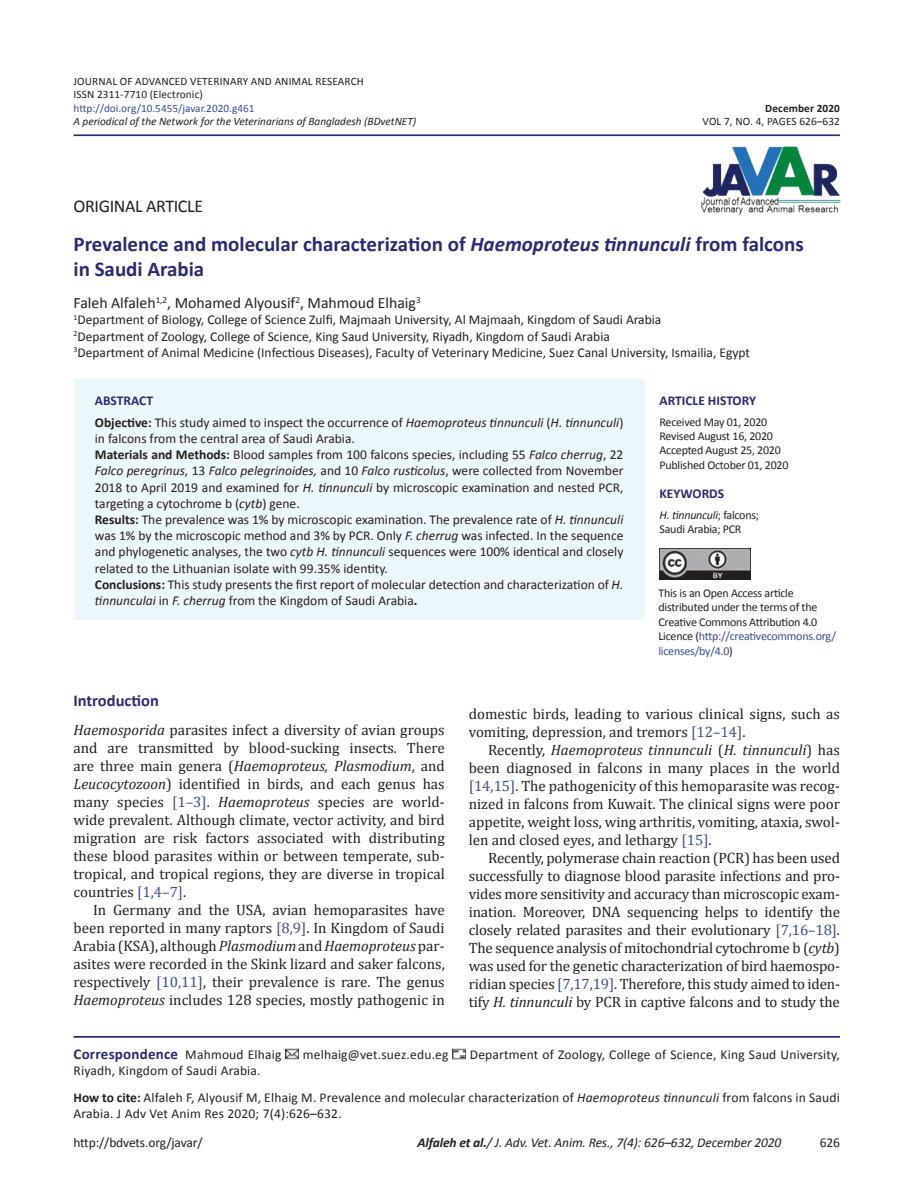
<style>
.page{position:relative;width:918px;height:1188px;background:#fff}
.page>*{position:absolute;margin:0;border:0;box-sizing:border-box;transform-origin:0 0}
.t1{font:700 21px/25.2px "Calibri";color:#292a77}
.t2{font:18px "Calibri";letter-spacing:-.02em;color:#241f1f}
.t3{font:700 16.5px "Calibri";color:#292a77}
.t4{font:15.75px "Calibri";color:#241f1f}
.t5{font:15px/18px "Cambria";color:#241f1f;text-align:justify}
.t6{font:700 15px "Calibri";letter-spacing:.015em;color:#292a77}
.t7{font:13.5px/16.2px "Calibri";color:#241f1f}
.t8{font:italic 13.5px "Calibri";letter-spacing:-.01em;color:#241f1f}
.t9{font:700 13.5px "Calibri";color:#292a77}
.t10{font:12px/14.4px "Calibri";letter-spacing:-.02em;color:#241f1f}
.t11{font:11.25px/13.5px "Calibri";letter-spacing:.01em;color:#241f1f}
.t12{font:italic 11.25px "Calibri";color:#241f1f}
.t13{font:11.25px "Calibri";color:#374e98}
.t14{font:700 11.25px "Calibri";letter-spacing:.01em;color:#241f1f}
.s1{font-style:italic}
.s2{font-weight:700;color:#292a77}
.s3{font-weight:700}
.s4{color:#374e98}
.s5{font-weight:400;font-size:13.5px;color:#241f1f}
</style>
<div class="page">
<hr style="left:74px;top:134px;width:766px;height:2px;background:#292a77">
<hr style="left:74px;top:1036px;width:766px;height:2px;background:#292a77">
<svg style="left:286px;top:1049px;width:13px;height:11px"></svg>
<svg style="left:453px;top:1049px;width:13px;height:11px"></svg>
<img style="left:700px;top:146px;width:141px;height:69px">
<div style="left:74px;top:380px;width:570px;height:240px;background:#ecf7fc"></div>
<img style="left:660px;top:549px;width:90px;height:30px">
<p class="t11" style="left:74px;top:74px;width:292px">JOURNAL OF ADVANCED VETERINARY AND ANIMAL RESEARCH<br>ISSN 2311-7710 (Electronic)</p>
<p class="t13" style="left:74px;top:101px;width:182px">http://doi.org/10.5455/javar.2020.g461</p>
<p class="t14" style="left:765px;top:101px;width:76px">December 2020</p>
<p class="t12" style="left:74px;top:115px;width:344px">A periodical of the Network for the Veterinarians of Bangladesh (BDvetNET)</p>
<p class="t11" style="left:703px;top:114px;width:139px">VOL 7, NO. 4, PAGES 626–632</p>
<p class="t2" style="left:74px;top:195px;width:131px">ORIGINAL ARTICLE</p>
<h1 class="t1" style="left:74px;top:230px;width:732px">Prevalence and molecular characterization of <span class="s1">Haemoproteus tinnunculi</span> from falcons in Saudi Arabia</h1>
<p class="t4" style="left:74px;top:293px;width:349px">Faleh Alfaleh<sup>1,2</sup>, Mohamed Alyousif<sup>2</sup>, Mahmoud Elhaig<sup>3</sup></p>
<p class="t7" style="left:74px;top:311px;width:678px"><sup>1</sup>Department of Biology, College of Science Zulfi, Majmaah University, Al Majmaah, Kingdom of Saudi Arabia<br><sup>2</sup>Department of Zoology, College of Science, King Saud University, Riyadh, Kingdom of Saudi Arabia<br><sup>3</sup>Department of Animal Medicine (Infectious Diseases), Faculty of Veterinary Medicine, Suez Canal University, Ismailia, Egypt</p>
<p class="t7" style="left:95px;top:388px;width:530px;line-height:22.2px"><span class="s2">ABSTRACT<br></span><span class="s3">Objective:</span> This study aimed to inspect the occurrence of <span class="s1">Haemoproteus tinnunculi</span> (<span class="s1">H. tinnunculi</span>)</p>
<p class="t7" style="left:95px;top:430px;width:530px">in falcons from the central area of Saudi Arabia.<br><span class="s3">Materials and Methods:</span> Blood samples from 100 falcons species, including 55 <span class="s1">Falco cherrug</span>, 22<br><span class="s1">Falco peregrinus</span>, 13 <span class="s1">Falco pelegrinoides,</span> and 10 <span class="s1">Falco rusticolus</span>, were collected from November 2018 to April 2019 and examined for <span class="s1">H. tinnunculi</span> by microscopic examination and nested PCR, targeting a cytochrome b (<span class="s1">cytb</span>) gene.<br><span class="s3">Results:</span> The prevalence was 1% by microscopic examination. The prevalence rate of <span class="s1">H. tinnunculi </span>was 1% by the microscopic method and 3% by PCR. Only <span class="s1">F. cherrug</span> was infected. In the sequence and phylogenetic analyses, the two <span class="s1">cytb H. tinnunculi</span> sequences were 100% identical and closely related to the Lithuanian isolate with 99.35% identity.<br><span class="s3">Conclusions:</span> This study presents the first report of molecular detection and characterization of <span class="s1">H. tinnunculai</span> in <span class="s1">F. cherrug</span> from the Kingdom of Saudi Arabia<span class="s3">.</span></p>
<p class="t9" style="left:660px;top:392px;width:98px">ARTICLE HISTORY</p>
<p class="t10" style="left:660px;top:414px;width:130px">Received May 01, 2020<br>Revised August 16, 2020<br>Accepted August 25, 2020<br>Published October 01, 2020</p>
<p class="t9" style="left:660px;top:486px;width:66px">KEYWORDS</p>
<p class="t10" style="left:660px;top:507px;width:101px"><span class="s1">H. tinnunculi</span>; falcons;<br>Saudi Arabia; PCR</p>
<p class="t10" style="left:658px;top:585px;width:179px">This is an Open Access article distributed under the terms of the<br>Creative Commons Attribution 4.0<br>Licence (<span class="s4">http://creativecommons.org/ licenses/by/4.0</span>)</p>
<p class="t3" style="left:74px;top:690px;width:87px">Introduction</p>
<p class="t5" style="left:74px;top:720px;width:373px"><span class="s1">Haemosporida</span> parasites infect a diversity of avian groups and are transmitted by blood-sucking insects. There are three main genera (<span class="s1">Haemoproteus, Plasmodium</span>, and <span class="s1">Leucocytozoon</span>) identified in birds, and each genus has many species <span class="s4">[1–3]</span>. <span class="s1">Haemoproteus</span> species are world&shy;wide prevalent. Although climate, vector activity, and bird migration are risk factors associated with distributing these blood parasites within or between temperate, sub&shy;tropical, and tropical regions, they are diverse in tropical countries <span class="s4">[1,4–7]</span>.</p>
<p class="t5" style="left:74px;top:900px;width:373px;text-indent:20px">In Germany and the USA, avian hemoparasites have been reported in many raptors <span class="s4">[8,9]</span>. In Kingdom of Saudi Arabia (KSA), although <span class="s1">Plasmodium</span> and <span class="s1">Haemoproteus</span> par&shy;asites were recorded in the Skink lizard and saker falcons, respectively <span class="s4">[10,11]</span>, their prevalence is rare. The genus <span class="s1">Haemoproteus</span> includes 128 species, mostly pathogenic in</p>
<p class="t5" style="left:469px;top:705px;width:373px">domestic birds, leading to various clinical signs, such as vomiting, depression, and tremors <span class="s4">[12–14]</span>.</p>
<p class="t5" style="left:469px;top:741px;width:373px;text-indent:20px">Recently, <span class="s1">Haemoproteus tinnunculi</span> (<span class="s1">H. tinnunculi</span>) has been diagnosed in falcons in many places in the world <span class="s4">[14,15]</span>. The pathogenicity of this hemoparasite was recog&shy;nized in falcons from Kuwait. The clinical signs were poor appetite, weight loss, wing arthritis, vomiting, ataxia, swol&shy;len and closed eyes, and lethargy <span class="s4">[15]</span>.</p>
<p class="t5" style="left:469px;top:849px;width:373px;text-indent:20px">Recently, polymerase chain reaction (PCR) has been used successfully to diagnose blood parasite infections and pro&shy;vides more sensitivity and accuracy than microscopic exam&shy;ination. Moreover, DNA sequencing helps to identify the closely related parasites and their evolutionary <span class="s4">[7,16–18]</span>.<br>The sequence analysis of mitochondrial cytochrome b (<span class="s1">cytb</span>) was used for the genetic characterization of bird haemospo&shy;ridian species <span class="s4">[7,17,19]</span>. Therefore, this study aimed to iden&shy;tify <span class="s1">H. tinnunculi</span> by PCR in captive falcons and to study the</p>
<p class="t6" style="left:74px;top:1044px;width:210px">Correspondence <span class="s5">Mahmoud Elhaig</span></p>
<p class="t7" style="left:303px;top:1046px;width:147px">melhaig@vet.suez.edu.eg</p>
<p class="t7" style="left:470px;top:1046px;width:372px">Department of Zoology, College of Science, King Saud University,</p>
<p class="t7" style="left:74px;top:1056px;width:768px;line-height:26.7px">Riyadh, Kingdom of Saudi Arabia.<br><span class="s3">How to cite:</span> Alfaleh F, Alyousif M, Elhaig M. Prevalence and molecular characterization of <span class="s1">Haemoproteus tinnunculi</span> from falcons in Saudi</p>
<p class="t7" style="left:74px;top:1105px;width:270px">Arabia. J Adv Vet Anim Res 2020; 7(4):626–632.</p>
<p class="t7" style="left:74px;top:1133px;width:131px">http://bdvets.org/javar/</p>
<p class="t8" style="left:418px;top:1134px;width:365px"><span class="s3">Alfaleh et al.</span>/ J. Adv. Vet. Anim. Res., 7(4): 626–632, December 2020</p>
<p class="t7" style="left:820px;top:1133px;width:22px">626</p>
</div>
